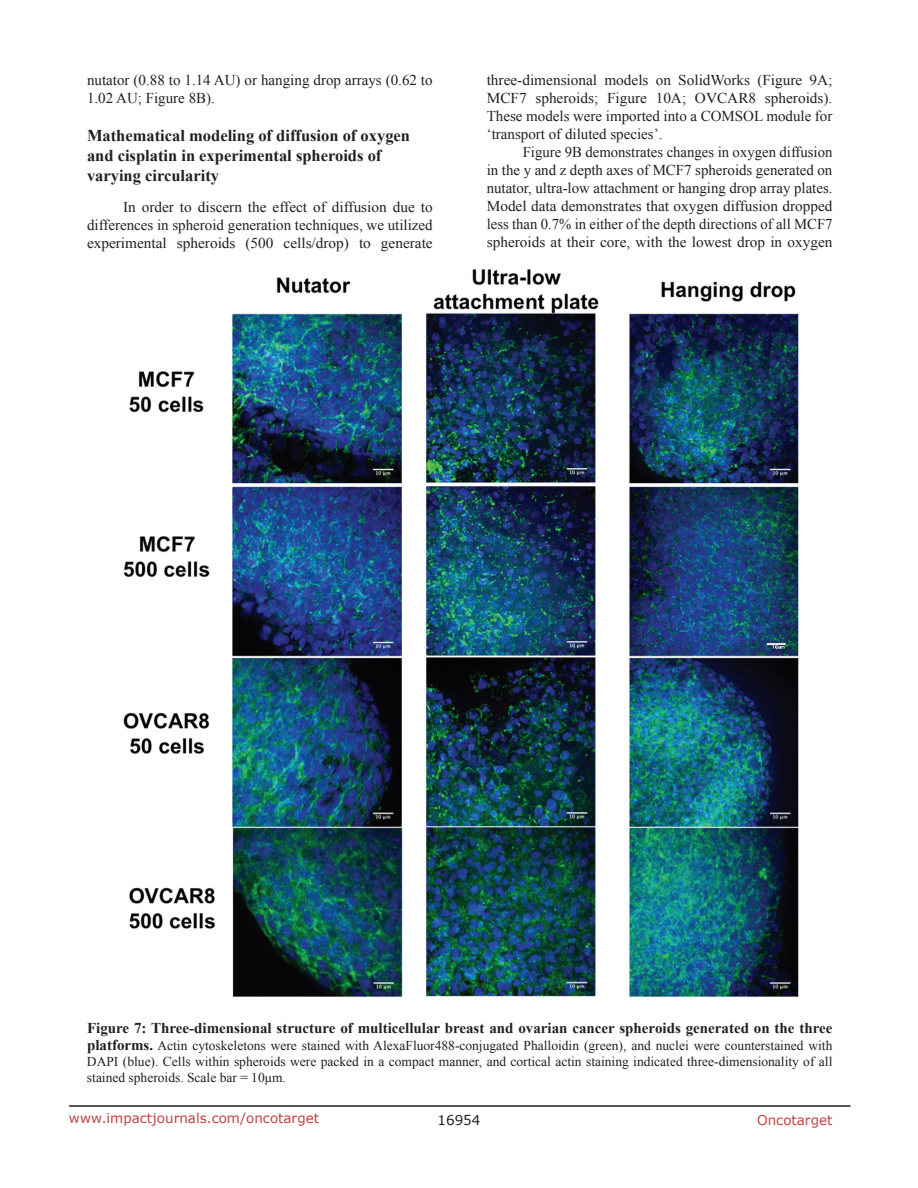
<style>
.page{position:relative;width:918px;height:1188px;background:#fff}
.page>*{position:absolute;margin:0;border:0;box-sizing:border-box;transform-origin:0 0}
.t1{font:700 16.5px/19.8px "Times New Roman";color:#231f20}
.t2{font:15px/18px "Times New Roman";color:#231f20;text-align:justify}
.t3{font:700 15px "Times New Roman";color:#231f20}
.t4{font:13.5px/16.2px "Times New Roman";color:#231f20;text-align:justify}
.t5{font:13.5px "Verdana";color:#c24141}
.t6{font:13.5px "Verdana";color:#231f20}
.s1{font-weight:700;font-size:15px}
</style>
<div class="page">
<hr style="left:69px;top:1105px;width:781px;height:2px;background:#231f20">
<img style="left:123px;top:269px;width:676px;height:728px">
<p class="t2" style="left:87px;top:71px;width:347px">nutator (0.88 to 1.14 AU) or hanging drop arrays (0.62 to<br>1.02 AU; Figure 8B ).</p>
<p class="t1" style="left:87px;top:125px;width:325px">Mathematical modeling of diffusion of oxygen and cisplatin in experimental spheroids of varying circularity</p>
<p class="t2" style="left:87px;top:198px;width:347px;text-indent:36px">In order to discern the effect of diffusion due to differences in spheroid generation techniques, we utilized experimental spheroids (500 cells/drop) to generate</p>
<p class="t2" style="left:487px;top:71px;width:347px">three-dimensional models on SolidWorks ( Figure 9A ; MCF7 spheroids; Figure 10A ; OVCAR8 spheroids).<br>These models were imported into a COMSOL module for ‘transport of diluted species’.</p>
<p class="t2" style="left:487px;top:143px;width:347px;text-indent:36px">Figure 9B demonstrates changes in oxygen diffusion in the y and z depth axes of MCF7 spheroids generated on nutator, ultra-low attachment or hanging drop array plates.<br>Model data demonstrates that oxygen diffusion dropped less than 0.7% in either of the depth directions of all MCF7 spheroids at their core, with the lowest drop in oxygen</p>
<p class="t3" style="left:87px;top:1018px;width:747px">Figure 7: Three-dimensional structure of multicellular breast and ovarian cancer spheroids generated on the three</p>
<p class="t4" style="left:87px;top:1037px;width:747px"><span class="s1">platforms.</span> Actin cytoskeletons were stained with AlexaFluor488-conjugated Phalloidin (green), and nuclei were counterstained with DAPI (blue). Cells within spheroids were packed in a compact manner, and cortical actin staining indicated three-dimensionality of all stained spheroids. Scale bar = 10μm.</p>
<p class="t5" style="left:69px;top:1109px;width:252px">www.impactjournals.com/oncotarget</p>
<p class="t6" style="left:438px;top:1111px;width:44px">16954</p>
<p class="t5" style="left:757px;top:1111px;width:77px">Oncotarget</p>
</div>
